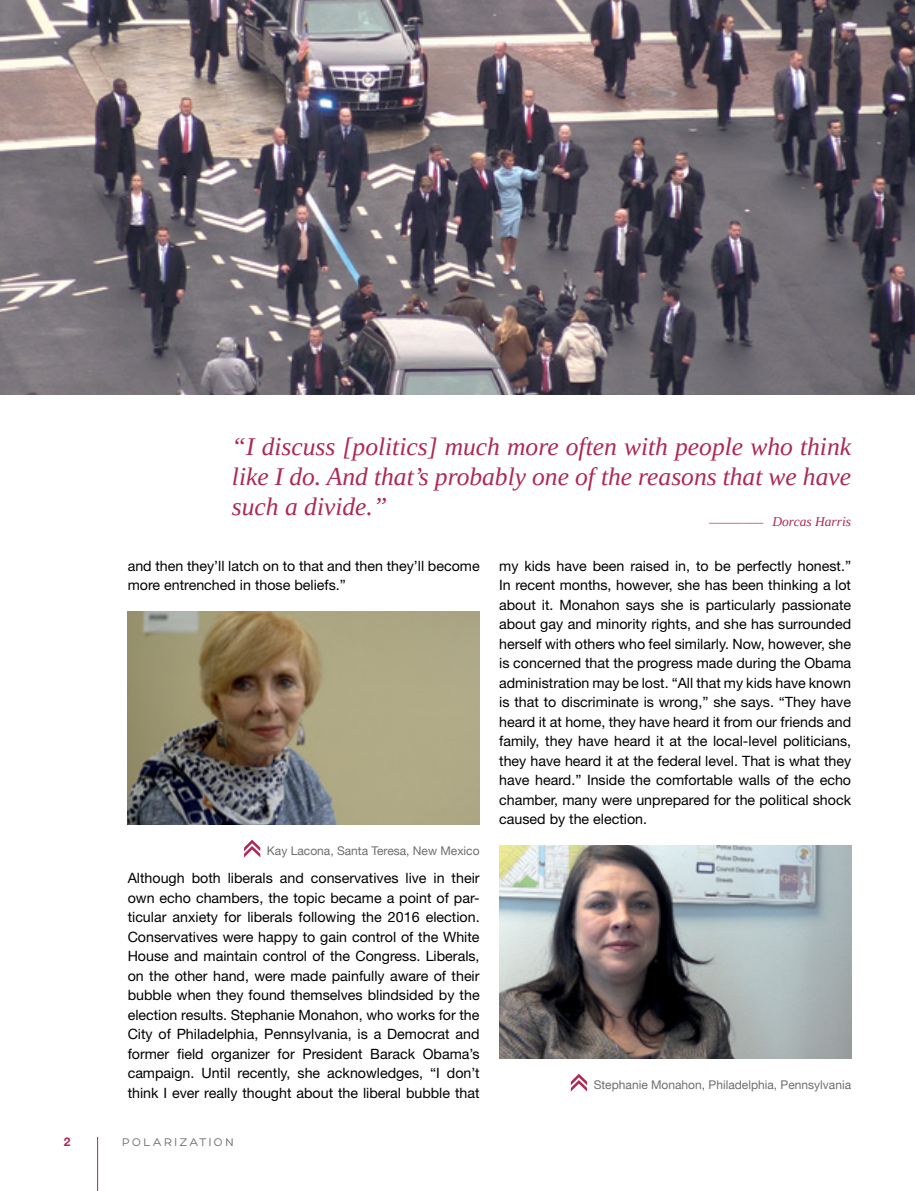
<style>
.page{position:relative;width:915px;height:1191px;background:#fff}
.page>*{position:absolute;margin:0;border:0;box-sizing:border-box;transform-origin:0 0}
.t1{font:italic 25.5px/30px "Tinos";color:#ae2952;text-align:justify}
.t2{font:14.25px/19.5px "Helvetica Neue LT Std";color:#000;text-align:justify}
.t3{font:italic 13.5px "Tinos";color:#ae2952}
.t4{font:12px "Helvetica Neue";color:#6d6e71}
.t5{font:12px "Hero";letter-spacing:.2em;color:#6d6e71}
.t6{font:700 12px "Helvetica Neue";color:#ae2952}
</style>
<div class="page">
<hr style="left:97px;top:1136px;width:1px;height:55px;background:#ae2952">
<img style="left:0;top:0;width:914px;height:394px">
<img style="left:128px;top:611px;width:351px;height:213px">
<svg style="left:244px;top:839px;width:16px;height:18px"></svg>
<img style="left:499px;top:846px;width:351px;height:212px">
<svg style="left:570px;top:1074px;width:17px;height:17px"></svg>
<h1 class="t1" style="left:232px;top:431px;width:620px">“I discuss [politics] much more often with people who think like I do. And that’s probably one of the reasons that we have such a divide.”</h1>
<p class="t3" style="left:708px;top:520px;width:55px">¯¯¯¯¯¯¯¯</p>
<p class="t3" style="left:772px;top:512px;width:80px">Dorcas Harris</p>
<p class="t2" style="left:128px;top:556px;width:353px">and then they’ll latch on to that and then they’ll become more entrenched in those beliefs.”</p>
<p class="t2" style="left:499px;top:556px;width:353px">my kids have been raised in, to be perfectly honest.” In recent months, however, she has been thinking a lot about it. Monahon says she is particularly passionate about gay and minority rights, and she has surrounded herself with others who feel similarly. Now, however, she is concerned that the progress made during the Obama administration may be lost. “All that my kids have known is that to discriminate is wrong,” she says. “They have heard it at home, they have heard it from our friends and family, they have heard it at the local-level politicians, they have heard it at the federal level. That is what they have heard.” Inside the comfortable walls of the echo chamber, many were unprepared for the political shock caused by the election.</p>
<p class="t4" style="left:267px;top:843px;width:214px">Kay Lacona, Santa Teresa, New Mexico</p>
<p class="t2" style="left:128px;top:868px;width:353px">Although both liberals and conservatives live in their own echo chambers, the topic became a point of par&shy;ticular anxiety for liberals following the 2016 election.<br>Conservatives were happy to gain control of the White House and maintain control of the Congress. Liberals, on the other hand, were made painfully aware of their bubble when they found themselves blindsided by the election results. Stephanie Monahon, who works for the City of Philadelphia, Pennsylvania, is a Democrat and former field organizer for President Barack Obama’s campaign. Until recently, she acknowledges, “I don’t think I ever really thought about the liberal bubble that</p>
<p class="t6" style="left:64px;top:1134px;width:8px">2</p>
<p class="t5" style="left:122px;top:1136px;width:113px">POLARIZATION</p>
<p class="t4" style="left:593px;top:1077px;width:259px">Stephanie Monahon, Philadelphia, Pennsylvania</p>
</div>
